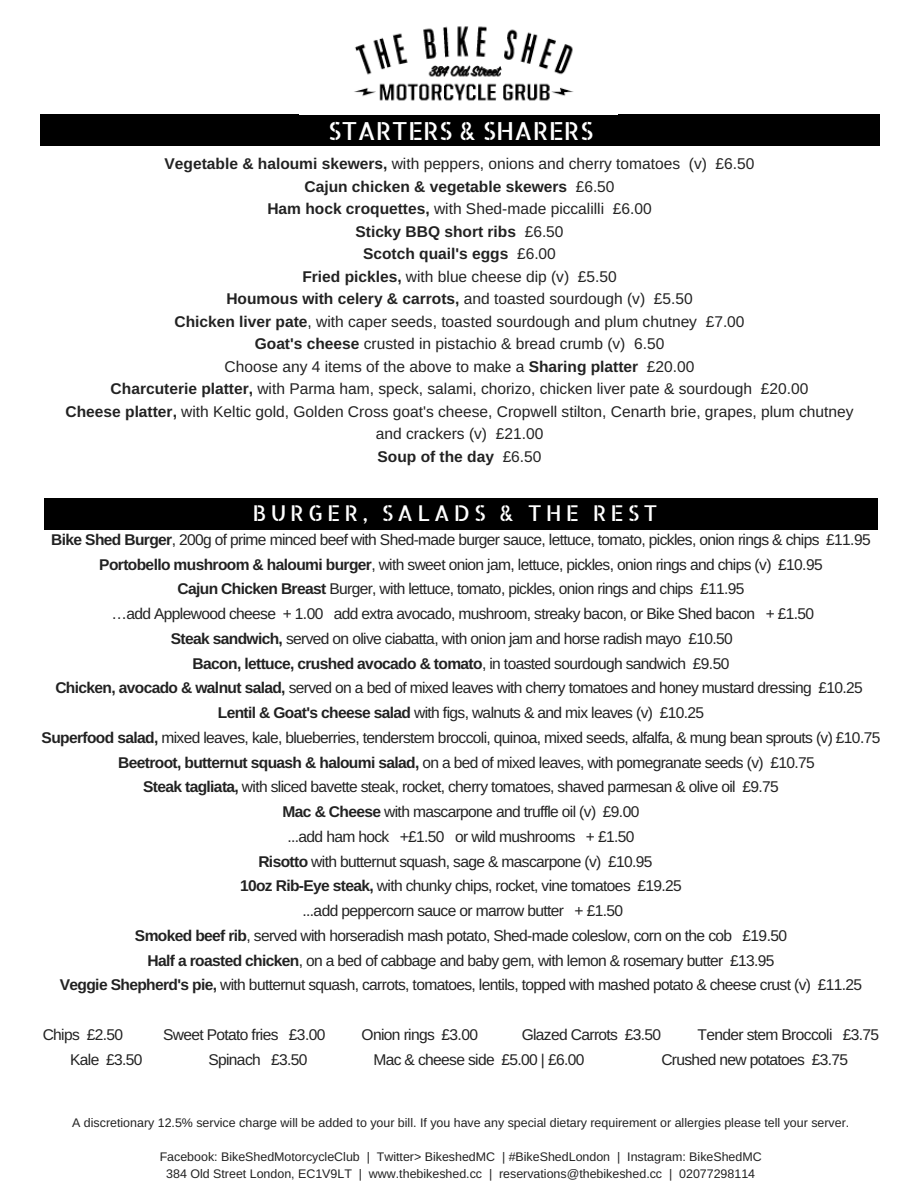
<style>
.page{position:relative;width:918px;height:1188px;background:#fff}
.page>*{position:absolute;margin:0;border:0;box-sizing:border-box;transform-origin:0 0}
.t1{font:24.9px "Allerta Stencil";color:#fff}
.t2{font:21.75px "Allerta Stencil";letter-spacing:.18em;color:#fff}
.t3{font:15.6px "Arimo";letter-spacing:-.04em;color:#222}
.t4{font:15.6px/22.5px "Arimo";color:#222;text-align:center}
.t5{font:700 15.6px "Arimo";letter-spacing:-.04em;color:#222}
.t6{font:12.45px/16.8px "Arimo";color:#222;text-align:center}
.s1{font-weight:700}
.s2{font-family:"Liberation Sans"}
.s3{font-weight:400}
</style>
<div class="page">
<div style="left:41px;top:115px;width:839px;height:31px;background:#000"></div>
<div style="left:44px;top:498px;width:833px;height:32px;background:#000"></div>
<img style="left:354px;top:26px;width:220px;height:75px">
<h1 class="t1" style="left:328px;top:114px;width:266px">STARTERS &amp; SHARERS</h1>
<p class="t4" style="left:66px;top:152px;width:790px"><span class="s1">Vegetable &amp; haloumi skewers,</span> with peppers, onions and cherry tomatoes (v) £6.50<br><span class="s1">Cajun chicken &amp; vegetable skewers</span> £6.50<br><span class="s1">Ham hock croquettes,</span> with Shed-made piccalilli £6.00<br><span class="s1">Sticky BBQ short ribs</span> £6.50<br><span class="s1">Scotch quail's eggs</span> £6.00<br><span class="s1">Fried pickles,</span> with blue cheese dip (v) £5.50<br><span class="s1">Houmous with celery &amp; carrots,</span> and toasted sourdough (v) £5.50<br><span class="s1">Chicken liver pate</span>, with caper seeds, toasted sourdough and plum chutney £7.00<br><span class="s1">Goat's cheese</span> crusted in pistachio &amp; bread crumb (v) 6.50<br>Choose any 4 items of the above to make a <span class="s1">Sharing platter</span> £20.00<br><span class="s1">Charcuterie platter,</span> with Parma ham, speck, salami, chorizo, chicken liver pate &amp; sourdough £20.00<br><span class="s1">Cheese platter,</span> with Keltic gold, Golden Cross goat's cheese, Cropwell stilton, Cenarth brie, grapes, plum chutney and crackers (v) £21.00<br><span class="s1">Soup of the day</span> £6.50</p>
<h2 class="t2" style="left:252px;top:498px;width:406px">BURGER, SALADS &amp; THE REST</h2>
<p class="t3" style="left:51px;top:531px;width:821px"><span class="s1">Bike Shed Burger</span>, 200g of prime minced beef with Shed-made burger sauce, lettuce, tomato, pickles, onion rings &amp; chips £11.95</p>
<p class="t3" style="left:99px;top:555px;width:725px"><span class="s1">Portobello mushroom &amp; haloumi burger</span>, with sweet onion jam, lettuce, pickles, onion rings and chips (v) £10.95</p>
<p class="t3" style="left:178px;top:580px;width:568px"><span class="s1">Cajun Chicken Breast</span> Burger, with lettuce, tomato, pickles, onion rings and chips £11.95</p>
<p class="t3" style="left:111px;top:605px;width:704px"><span class="s2">…</span>add Applewood cheese + 1.00 add extra avocado, mushroom, streaky bacon, or Bike Shed bacon + £1.50</p>
<p class="t3" style="left:171px;top:630px;width:563px"><span class="s1">Steak sandwich,</span> served on olive ciabatta, with onion jam and horse radish mayo £10.50</p>
<p class="t5" style="left:193px;top:654px;width:538px">Bacon, lettuce, crushed avocado &amp; tomato<span class="s3">, in toasted sourdough sandwich £9.50</span></p>
<p class="t3" style="left:55px;top:679px;width:809px"><span class="s1">Chicken, avocado &amp; walnut salad,</span> served on a bed of mixed leaves with cherry tomatoes and honey mustard dressing £10.25</p>
<p class="t3" style="left:218px;top:704px;width:488px"><span class="s1">Lentil &amp; Goat's cheese salad</span> with figs, walnuts &amp; and mix leaves (v) £10.25</p>
<p class="t3" style="left:42px;top:729px;width:840px"><span class="s1">Superfood salad,</span> mixed leaves, kale, blueberries, tenderstem broccoli, quinoa, mixed seeds, alfalfa, &amp; mung bean sprouts (v) £10.75</p>
<p class="t3" style="left:118px;top:753px;width:698px"><span class="s1">Beetroot, butternut squash &amp; haloumi salad,</span> on a bed of mixed leaves, with pomegranate seeds (v) £10.75</p>
<p class="t3" style="left:143px;top:778px;width:637px"><span class="s1">Steak tagliata,</span> with sliced bavette steak, rocket, cherry tomatoes, shaved parmesan &amp; olive oil £9.75</p>
<p class="t3" style="left:283px;top:803px;width:358px"><span class="s1">Mac &amp; Cheese</span> with mascarpone and truffle oil (v) £9.00</p>
<p class="t3" style="left:288px;top:828px;width:348px">...add ham hock +£1.50 or wild mushrooms + £1.50</p>
<p class="t3" style="left:258px;top:852px;width:396px"><span class="s1">Risotto</span> with butternut squash, sage &amp; mascarpone (v) £10.95</p>
<p class="t3" style="left:240px;top:877px;width:443px"><span class="s1">10oz Rib-Eye steak,</span> with chunky chips, rocket, vine tomatoes £19.25</p>
<p class="t3" style="left:303px;top:902px;width:322px">...add peppercorn sauce or marrow butter + £1.50</p>
<p class="t3" style="left:135px;top:927px;width:654px"><span class="s1">Smoked beef rib</span>, served with horseradish mash potato, Shed-made coleslow, corn on the cob £19.50</p>
<p class="t3" style="left:148px;top:951px;width:628px"><span class="s1">Half a roasted chicken</span>, on a bed of cabbage and baby gem, with lemon &amp; rosemary butter £13.95</p>
<p class="t3" style="left:60px;top:976px;width:804px"><span class="s1">Veggie Shepherd's pie,</span> with butternut squash, carrots, tomatoes, lentils, topped with mashed potato &amp; cheese crust (v) £11.25</p>
<p class="t3" style="left:43px;top:1026px;width:82px">Chips £2.50</p>
<p class="t3" style="left:163px;top:1026px;width:164px">Sweet Potato fries £3.00</p>
<p class="t3" style="left:362px;top:1026px;width:118px">Onion rings £3.00</p>
<p class="t3" style="left:522px;top:1026px;width:141px">Glazed Carrots £3.50</p>
<p class="t3" style="left:697px;top:1026px;width:183px">Tender stem Broccoli £3.75</p>
<p class="t3" style="left:70px;top:1050px;width:74px">Kale £3.50</p>
<p class="t3" style="left:208px;top:1050px;width:101px">Spinach £3.50</p>
<p class="t3" style="left:373px;top:1050px;width:213px">Mac &amp; cheese side £5.00 | £6.00</p>
<p class="t3" style="left:661px;top:1050px;width:188px">Crushed new potatoes £3.75</p>
<p class="t6" style="left:72px;top:1115px;width:779px">A discretionary 12.5% service charge will be added to your bill. If you have any special dietary requirement or allergies please tell your server.</p>
<p class="t6" style="left:160px;top:1148px;width:604px">Facebook: BikeShedMotorcycleClub | Twitter&gt; BikeshedMC | #BikeShedLondon | Instagram: BikeShedMC<br>384 Old Street London, EC1V9LT | www.thebikeshed.cc | reservations@thebikeshed.cc | 02077298114</p>
</div>
